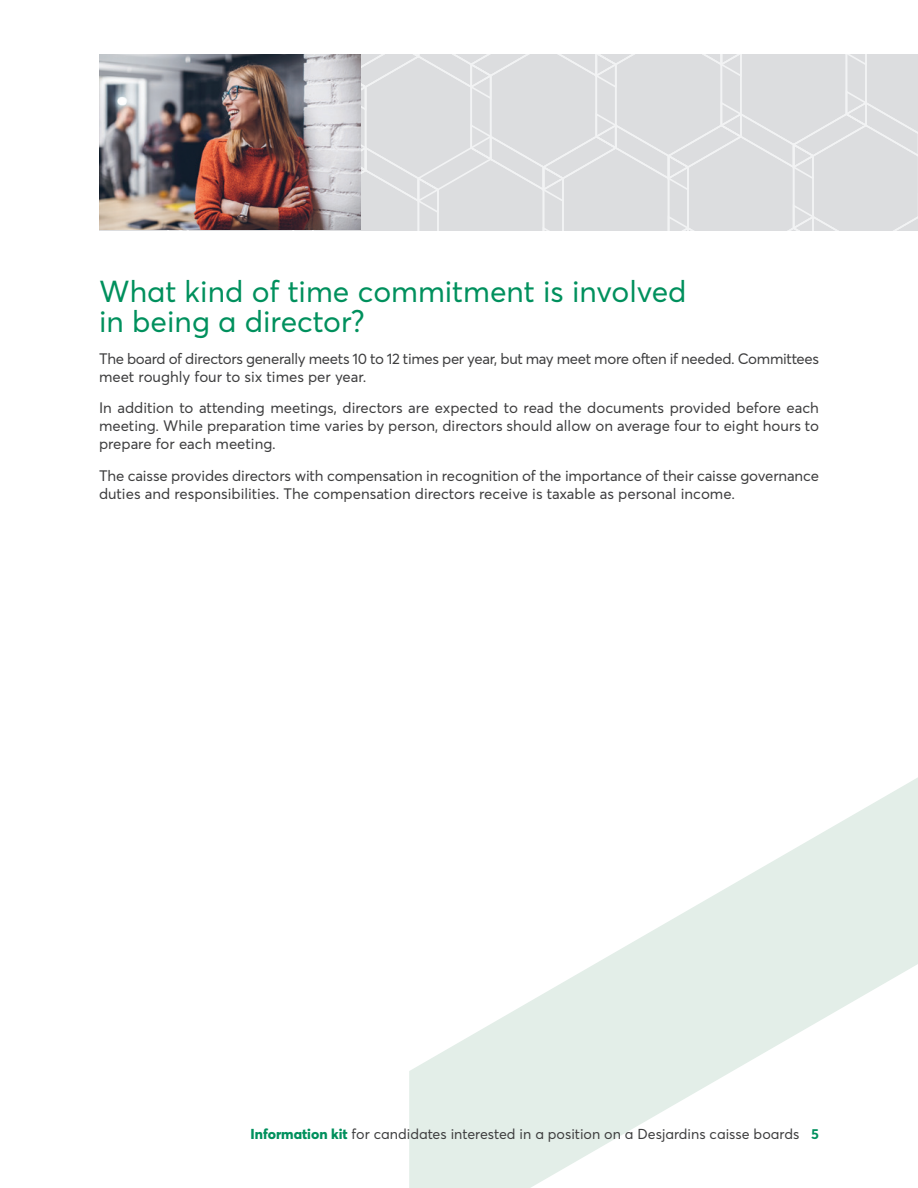
<style>
.page{position:relative;width:918px;height:1188px;background:#fff}
.page>*{position:absolute;margin:0;border:0;box-sizing:border-box;transform-origin:0 0}
.t1{font:30px/30px "Averta";color:#00905d}
.t2{font:15px/18px "Averta";letter-spacing:-.01em;color:#3e3e3f}
.t3{font:14.25px "Averta";color:#3e3e3f}
.s1{font-weight:800;color:#00905d}
.s2{font-weight:700;color:#00905d}
</style>
<div class="page">
<svg style="left:409px;top:777px;width:509px;height:411px"></svg>
<svg style="left:99px;top:54px;width:819px;height:177px;background:#dcdddf"></svg>
<img style="left:99px;top:54px;width:261px;height:176px">
<h1 class="t1" style="left:99px;top:276px;width:589px">What kind of time commitment is involved in being a director?</h1>
<p class="t2" style="left:99px;top:349px;width:722px">The board of directors generally meets 10 to 12 times per year, but may meet more often if needed. Committees meet roughly four to six times per year.</p>
<p class="t2" style="left:99px;top:399px;width:722px;text-align:justify">In addition to attending meetings, directors are expected to read the documents provided before each meeting. While preparation time varies by person, directors should allow on average four to eight hours to prepare for each meeting.</p>
<p class="t2" style="left:99px;top:466px;width:722px">The caisse provides directors with compensation in recognition of the importance of their caisse governance duties and responsibilities. The compensation directors receive is taxable as personal income.</p>
<p class="t3" style="left:251px;top:1125px;width:570px"><span class="s1">Information kit</span> for candidates interested in a position on a Desjardins caisse boards <span class="s2">5</span></p>
</div>
